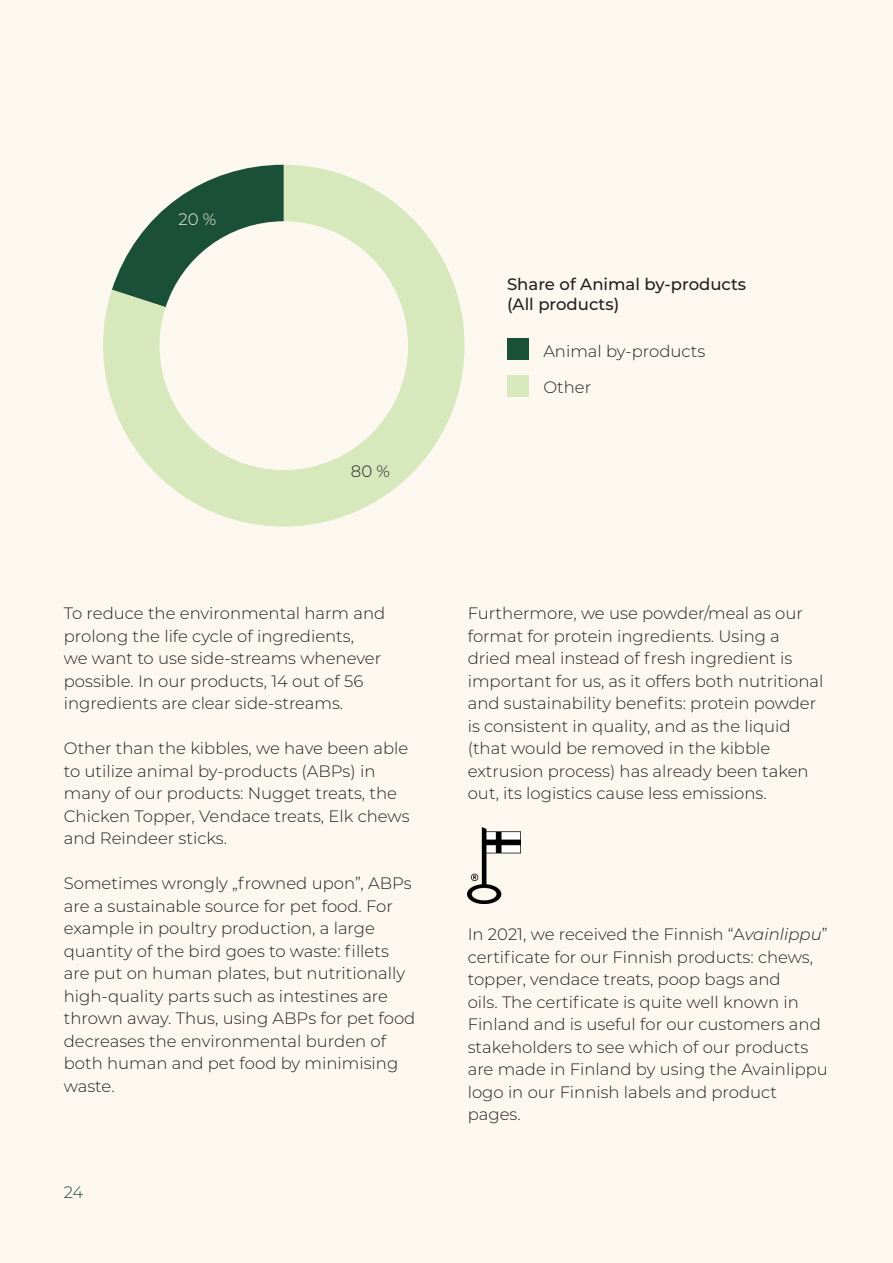
<style>
.page{position:relative;width:893px;height:1263px;background:#fcf8f0}
.page>*{position:absolute;margin:0;border:0;box-sizing:border-box;transform-origin:0 0}
.t1{font:300 16.5px/22.5px "Montserrat";color:#231f20}
.Paragraph_title{font:500 16.5px "Montserrat";color:#231f20}
.t2{font:300 16.5px "Montserrat";color:#f9efda}
.t3{font:300 16.5px "Montserrat";color:#1b5038}
.s1{font-style:italic}
</style>
<div class="page">
<svg style="left:103px;top:165px;width:362px;height:362px"></svg>
<div style="left:507px;top:339px;width:21px;height:21px;background:#1b5038"></div>
<div style="left:507px;top:375px;width:21px;height:21px;background:#d8e8bd"></div>
<img style="left:468px;top:828px;width:53px;height:76px">
<p class="t2" style="left:178px;top:208px;width:39px">20 %</p>
<p class="t1" style="left:351px;top:459px;width:41px">80 %</p>
<p class="t1" style="left:64px;top:602px;width:323px">To reduce the environmental harm and prolong the life cycle of ingredients,<br>we want to use side-streams whenever possible. In our products, 14 out of 56 ingredients are clear side-streams.</p>
<p class="t1" style="left:64px;top:737px;width:347px">Other than the kibbles, we have been able to utilize animal by-products (ABPs) in many of our products: Nugget treats, the Chicken Topper, Vendace treats, Elk chews and Reindeer sticks.</p>
<p class="t1" style="left:64px;top:872px;width:353px">Sometimes wrongly „frowned upon”, ABPs are a sustainable source for pet food. For example in poultry production, a large quantity of the bird goes to waste: fillets are put on human plates, but nutritionally high-quality parts such as intestines are thrown away. Thus, using ABPs for pet food decreases the environmental burden of both human and pet food by minimising waste.</p>
<p class="t3" style="left:64px;top:1181px;width:21px">24</p>
<p class="Paragraph_title" style="left:507px;top:273px;width:241px">Share of Animal by-products</p>
<p class="Paragraph_title" style="left:507px;top:293px;width:114px">(All products)</p>
<p class="t1" style="left:543px;top:339px;width:163px">Animal by-products</p>
<p class="t1" style="left:543px;top:376px;width:49px">Other</p>
<p class="t1" style="left:468px;top:602px;width:357px">Furthermore, we use powder/meal as our format for protein ingredients. Using a dried meal instead of fresh ingredient is important for us, as it offers both nutritional and sustainability benefits: protein powder is consistent in quality, and as the liquid (that would be removed in the kibble extrusion process) has already been taken out, its logistics cause less emissions.</p>
<p class="t1" style="left:468px;top:922px;width:362px">In 2021, we received the Finnish “A<span class="s1">vainlippu</span>” certificate for our Finnish products: chews, topper, vendace treats, poop bags and<br>oils. The certificate is quite well known in Finland and is useful for our customers and stakeholders to see which of our products are made in Finland by using the Avainlippu logo in our Finnish labels and product pages.</p>
</div>
